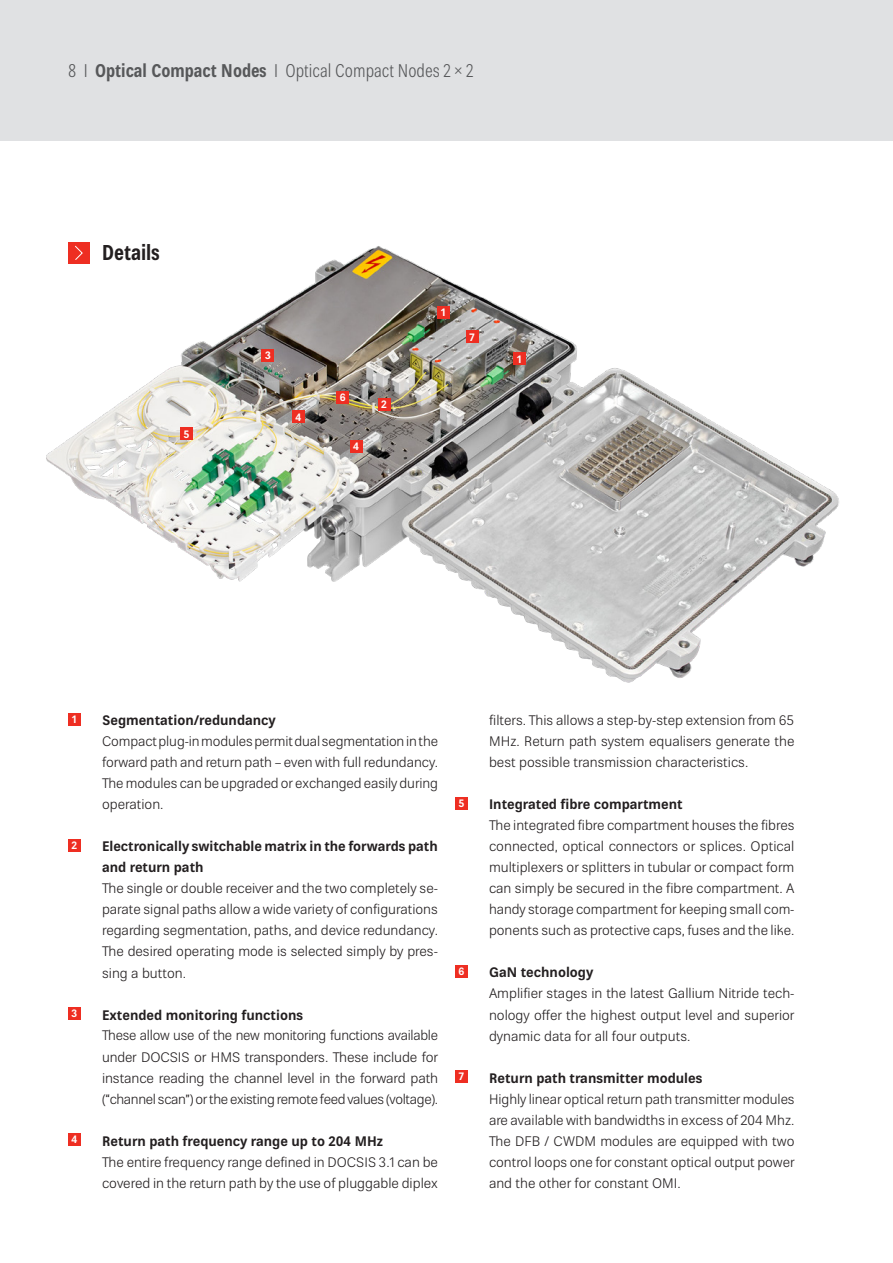
<style>
.page{position:relative;width:893px;height:1263px;background:#fff}
.page>*{position:absolute;margin:0;border:0;box-sizing:border-box;transform-origin:0 0}
.t1{font:700 condensed 21px "Kathrein 77";color:#231f20}
.t2{font:300 condensed 18px "Kathrein 47";color:#57585a}
.t3{font:300 13.5px/21px "Kathrein 45";color:#231f20;text-align:justify}
.t4{font:700 13.5px/21px "Kathrein 75";color:#231f20}
.t5{font:700 10.5px "Kathrein 75";color:#fff}
.s1{font-family:"Kathrein 77";font-weight:700}
</style>
<div class="page">
<div style="left:0;top:0;width:893px;height:140px;background:#e0e1e3"></div>
<img style="left:46px;top:242px;width:793px;height:441px">
<div style="left:437px;top:306px;width:13px;height:13px;background:#ee2e22"></div>
<div style="left:513px;top:353px;width:13px;height:12px;background:#ee2e22"></div>
<div style="left:378px;top:398px;width:12px;height:12px;background:#ee2e22"></div>
<div style="left:180px;top:427px;width:13px;height:13px;background:#ee2e22"></div>
<div style="left:336px;top:391px;width:13px;height:13px;background:#ee2e22"></div>
<div style="left:261px;top:349px;width:13px;height:13px;background:#ee2e22"></div>
<div style="left:350px;top:440px;width:12px;height:13px;background:#ee2e22"></div>
<div style="left:292px;top:410px;width:13px;height:13px;background:#ee2e22"></div>
<div style="left:466px;top:330px;width:12px;height:13px;background:#ee2e22"></div>
<div style="left:455px;top:797px;width:13px;height:12px;background:#ee2e22"></div>
<div style="left:455px;top:965px;width:13px;height:12px;background:#ee2e22"></div>
<div style="left:68px;top:839px;width:13px;height:12px;background:#ee2e22"></div>
<div style="left:68px;top:1007px;width:13px;height:12px;background:#ee2e22"></div>
<div style="left:68px;top:1133px;width:13px;height:12px;background:#ee2e22"></div>
<div style="left:455px;top:1070px;width:13px;height:12px;background:#ee2e22"></div>
<div style="left:68px;top:713px;width:13px;height:12px;background:#ee2e22"></div>
<div style="left:68px;top:242px;width:21px;height:21px;background:#ee2e22"></div>
<svg style="left:75px;top:245px;width:8px;height:15px"></svg>
<h2 class="t2" style="left:68px;top:58px;width:407px">8 I <span class="s1">Optical Compact Nodes</span> I Optical Compact Nodes 2 × 2</h2>
<h1 class="t1" style="left:102px;top:238px;width:59px">Details</h1>
<p class="t5" style="left:183px;top:426px;width:7px">5</p>
<p class="t5" style="left:265px;top:348px;width:7px">3</p>
<p class="t5" style="left:296px;top:409px;width:7px">4</p>
<p class="t5" style="left:340px;top:390px;width:8px">6</p>
<p class="t5" style="left:353px;top:439px;width:7px">4</p>
<p class="t5" style="left:381px;top:397px;width:7px">2</p>
<p class="t5" style="left:441px;top:305px;width:6px">1</p>
<p class="t5" style="left:469px;top:330px;width:7px">7</p>
<p class="t5" style="left:517px;top:352px;width:6px">1</p>
<p class="t5" style="left:72px;top:712px;width:6px">1</p>
<p class="t3" style="left:489px;top:710px;width:307px">filters. This allows a step-by-step extension from 65<br>MHz. Return path system equalisers generate the best possible transmission characteristics.</p>
<p class="t4" style="left:489px;top:794px;width:195px">Integrated fibre compartment</p>
<p class="t3" style="left:489px;top:815px;width:307px">The integrated fibre compartment houses the fibres connected, optical connectors or splices. Optical multiplexers or splitters in tubular or compact form can simply be secured in the fibre compartment. A handy storage compartment for keeping small com&shy;ponents such as protective caps, fuses and the like.</p>
<p class="t4" style="left:489px;top:962px;width:106px">GaN technology</p>
<p class="t3" style="left:489px;top:983px;width:307px">Amplifier stages in the latest Gallium Nitride tech&shy;nology offer the highest output level and superior dynamic data for all four outputs.</p>
<p class="t4" style="left:489px;top:1067px;width:215px">Return path transmitter modules</p>
<p class="t3" style="left:489px;top:1088px;width:307px">Highly linear optical return path transmitter modules are available with bandwidths in excess of 204 Mhz.<br>The DFB / CWDM modules are equipped with two control loops one for constant optical output power and the other for constant OMI.</p>
<p class="t4" style="left:102px;top:710px;width:175px">Segmentation/redundancy</p>
<p class="t3" style="left:102px;top:731px;width:337px">Compact plug-in modules permit dual segmentation in the forward path and return path – even with full redundancy.<br>The modules can be upgraded or exchanged easily during operation.</p>
<p class="t4" style="left:102px;top:836px;width:337px">Electronically switchable matrix in the forwards path and return path</p>
<p class="t3" style="left:102px;top:878px;width:337px">The single or double receiver and the two completely se&shy;parate signal paths allow a wide variety of configurations regarding segmentation, paths, and device redundancy.<br>The desired operating mode is selected simply by pres&shy;sing a button.</p>
<p class="t4" style="left:102px;top:1004px;width:203px">Extended monitoring functions</p>
<p class="t3" style="left:102px;top:1025px;width:338px">These allow use of the new monitoring functions available under DOCSIS or HMS transponders. These include for instance reading the channel level in the forward path (“channel scan”) or the existing remote feed values (voltage).</p>
<p class="t4" style="left:102px;top:1130px;width:283px">Return path frequency range up to 204 MHz</p>
<p class="t3" style="left:102px;top:1151px;width:337px">The entire frequency range defined in DOCSIS 3.1 can be covered in the return path by the use of pluggable diplex</p>
<p class="t5" style="left:458px;top:796px;width:7px">5</p>
<p class="t5" style="left:72px;top:838px;width:7px">2</p>
<p class="t5" style="left:458px;top:964px;width:8px">6</p>
<p class="t5" style="left:72px;top:1006px;width:7px">3</p>
<p class="t5" style="left:459px;top:1069px;width:7px">7</p>
<p class="t5" style="left:71px;top:1132px;width:7px">4</p>
</div>
